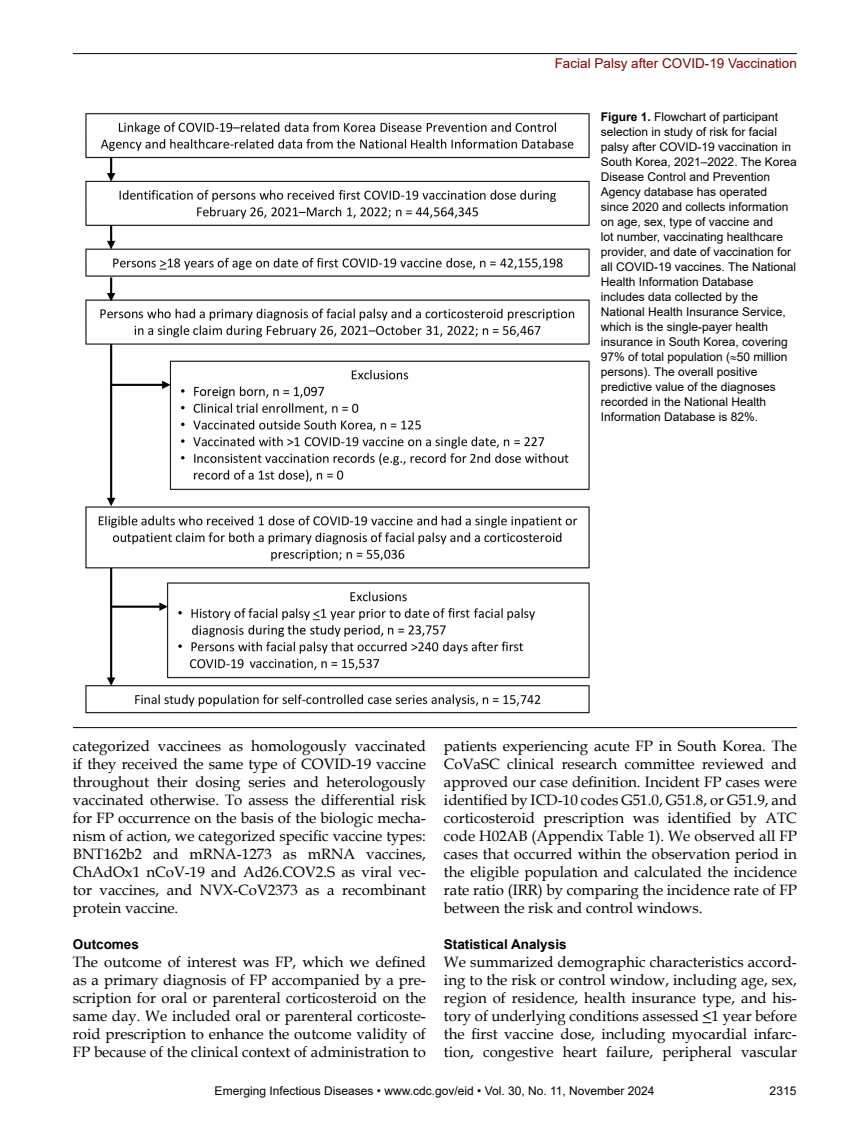
<style>
.page{position:relative;width:851px;height:1134px;background:#fff}
.page>*{position:absolute;margin:0;border:0;box-sizing:border-box;transform-origin:0 0}
.t1{font:15px/18px "Book Antiqua";color:#000;text-align:justify}
.t2{font:13.5px "Arial";color:#820200}
.t3{font:700 13.5px "Arial";color:#000}
.t4{font:12px/15px "Arial";color:#000}
.s1{font-weight:700}
</style>
<div class="page">
<hr style="left:73px;top:53px;width:723px;height:1px;background:#000">
<img style="left:73px;top:113px;width:537px;height:616px">
<hr style="left:73px;top:727px;width:723px;height:1px;background:#000">
<p class="t2" style="left:554px;top:54px;width:244px">Facial Palsy after COVID-19 Vaccination</p>
<p class="t4" style="left:600px;top:109px;width:197px"><span class="s1">Figure 1.</span> Flowchart of participant selection in study of risk for facial palsy after COVID-19 vaccination in South Korea, 2021–2022. The Korea Disease Control and Prevention Agency database has operated since 2020 and collects information on age, sex, type of vaccine and<br>lot number, vaccinating healthcare provider, and date of vaccination for all COVID-19 vaccines. The National Health Information Database includes data collected by the National Health Insurance Service, which is the single-payer health insurance in South Korea, covering 97% of total population (≈50 million persons). The overall positive predictive value of the diagnoses recorded in the National Health Information Database is 82%.</p>
<p class="t1" style="left:73px;top:736px;width:354px">categorized vaccinees as homologously vaccinated if they received the same type of COVID-19 vaccine throughout their dosing series and heterologously vaccinated otherwise. To assess the differential risk for FP occurrence on the basis of the biologic mecha&shy;nism of action, we categorized specific vaccine types:<br>BNT162b2 and mRNA-1273 as mRNA vaccines, ChAdOx1 nCoV-19 and Ad26.COV2.S as viral vec&shy;tor vaccines, and NVX-CoV2373 as a recombinant protein vaccine.</p>
<p class="t3" style="left:73px;top:934px;width:68px">Outcomes</p>
<p class="t1" style="left:73px;top:952px;width:354px">The outcome of interest was FP, which we defined as a primary diagnosis of FP accompanied by a pre&shy;scription for oral or parenteral corticosteroid on the same day. We included oral or parenteral corticoste&shy;roid prescription to enhance the outcome validity of FP because of the clinical context of administration to</p>
<p class="t1" style="left:444px;top:736px;width:354px">patients experiencing acute FP in South Korea. The CoVaSC clinical research committee reviewed and approved our case definition. Incident FP cases were identified by ICD-10 codes G51.0, G51.8, or G51.9, and corticosteroid prescription was identified by ATC code H02AB (Appendix Table 1). We observed all FP cases that occurred within the observation period in the eligible population and calculated the incidence rate ratio (IRR) by comparing the incidence rate of FP between the risk and control windows.</p>
<p class="t3" style="left:444px;top:934px;width:124px">Statistical Analysis</p>
<p class="t1" style="left:444px;top:952px;width:354px">We summarized demographic characteristics accord&shy;ing to the risk or control window, including age, sex, region of residence, health insurance type, and his&shy;tory of underlying conditions assessed &lt;1 year before the first vaccine dose, including myocardial infarc&shy;tion, congestive heart failure, peripheral vascular</p>
<p class="t4" style="left:215px;top:1084px;width:441px">Emerging Infectious Diseases • www.cdc.gov/eid • Vol. 30, No. 11, November 2024</p>
<p class="t4" style="left:769px;top:1084px;width:28px">2315</p>
</div>
